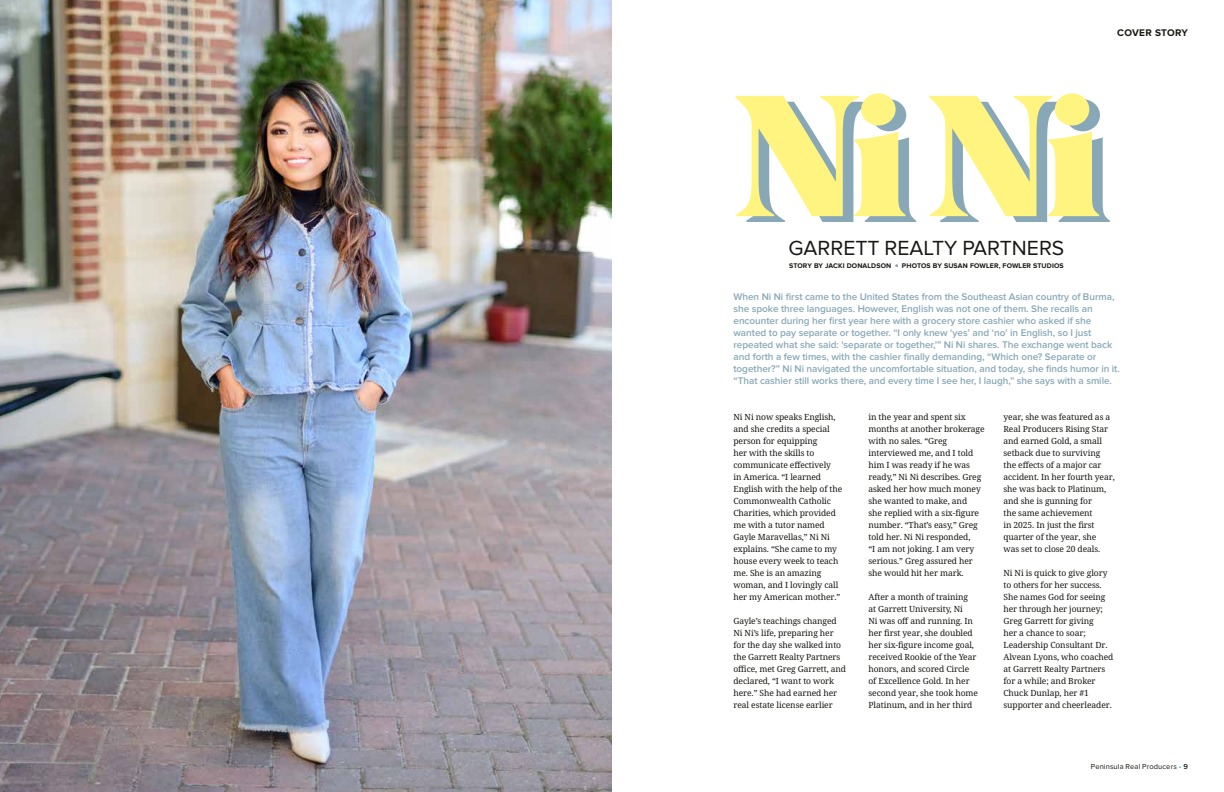
<style>
.page{position:relative;width:1224px;height:792px;background:#fff}
.page>*{position:absolute;margin:0;border:0;box-sizing:border-box;transform-origin:0 0}
.t1{font:900 168.2px "Albra";color:#fff47f}
.t2{font:21.2px "Proxima Nova";color:#171713}
.t3{font:600 10px/12px "Proxima Nova";letter-spacing:-.005em;color:#88a8b8}
.t4{font:700 10px "Proxima Nova";letter-spacing:.025em;color:#171713}
.t5{font:8.5px/12px "Avrile Serif";letter-spacing:-.01em;color:#171713}
.t6{font:7.5px "Proxima Nova";letter-spacing:.02em;color:#171713}
.t7{font:700 7px "Proxima Nova";letter-spacing:.02em;color:#171713}
.s1{color:#88a8b8}
.s2{color:#31a5d9}
.s3{font-weight:600}
</style>
<div class="page">
<img style="left:0;top:0;width:612px;height:792px">
<div style="left:755px;top:117px;width:10px;height:91px;background:#88a8b8"></div>
<div style="left:949px;top:117px;width:10px;height:91px;background:#88a8b8"></div>
<div style="left:840px;top:111px;width:10px;height:91px;background:#88a8b8"></div>
<div style="left:1034px;top:111px;width:10px;height:91px;background:#88a8b8"></div>
<p class="t4" style="left:1117px;top:28px;width:72px">COVER STORY</p>
<h1 class="t1" style="left:734px;top:34px;width:368px">Ni Ni</h1>
<h2 class="t2" style="left:789px;top:236px;width:277px">GARRETT REALTY PARTNERS</h2>
<p class="t7" style="left:789px;top:263px;width:276px">STORY BY JACKI DONALDSON <span class="s1">•</span> PHOTOS BY SUSAN FOWLER, FOWLER STUDIOS</p>
<p class="t3" style="left:734px;top:291px;width:388px">When Ni Ni first came to the United States from the Southeast Asian country of Burma, she spoke three languages. However, English was not one of them. She recalls an encounter during her first year here with a grocery store cashier who asked if she wanted to pay separate or together. “I only knew ‘yes’ and ‘no’ in English, so I just repeated what she said: ‘separate or together,’” Ni Ni shares. The exchange went back and forth a few times, with the cashier finally demanding, “Which one? Separate or together?” Ni Ni navigated the uncomfortable situation, and today, she finds humor in it. “That cashier still works there, and every time I see her, I laugh,” she says with a smile.</p>
<p class="t5" style="left:734px;top:411px;width:110px">Ni Ni now speaks English, and she credits a special person for equipping<br>her with the skills to communicate effectively<br>in America. “I learned<br>English with the help of the<br>Commonwealth Catholic<br>Charities, which provided me with a tutor named<br>Gayle Maravellas,” Ni Ni explains. “She came to my house every week to teach me. She is an amazing woman, and I lovingly call her my American mother.”</p>
<p class="t5" style="left:734px;top:615px;width:114px">Gayle’s teachings changed<br>Ni Ni’s life, preparing her for the day she walked into the Garrett Realty Partners office, met Greg Garrett, and declared, “I want to work here.” She had earned her real estate license earlier</p>
<p class="t5" style="left:1003px;top:411px;width:113px">year, she was featured as a<br>Real Producers Rising Star and earned Gold, a small setback due to surviving the effects of a major car accident. In her fourth year, she was back to Platinum, and she is gunning for<br>the same achievement<br>in 2025. In just the first quarter of the year, she<br>was set to close 20 deals.</p>
<p class="t5" style="left:1003px;top:567px;width:111px">Ni Ni is quick to give glory to others for her success.<br>She names God for seeing her through her journey;<br>Greg Garrett for giving<br>her a chance to soar;<br>Leadership Consultant Dr.<br>Alvean Lyons, who coached at Garrett Realty Partners for a while; and Broker<br>Chuck Dunlap, her #1 supporter and cheerleader.</p>
<p class="t5" style="left:868px;top:411px;width:118px">in the year and spent six months at another brokerage with no sales. “Greg interviewed me, and I told him I was ready if he was ready,” Ni Ni describes. Greg asked her how much money she wanted to make, and<br>she replied with a six-figure number. “That’s easy,” Greg told her. Ni Ni responded,<br>“I am not joking. I am very serious.” Greg assured her she would hit her mark.</p>
<p class="t5" style="left:868px;top:591px;width:111px">After a month of training<br>at Garrett University, Ni<br>Ni was off and running. In her first year, she doubled her six-figure income goal, received Rookie of the Year honors, and scored Circle of Excellence Gold. In her second year, she took home<br>Platinum, and in her third</p>
<p class="t6" style="left:1091px;top:762px;width:99px">Peninsula Real Producers <span class="s2">•</span> <span class="s3">9</span></p>
</div>
